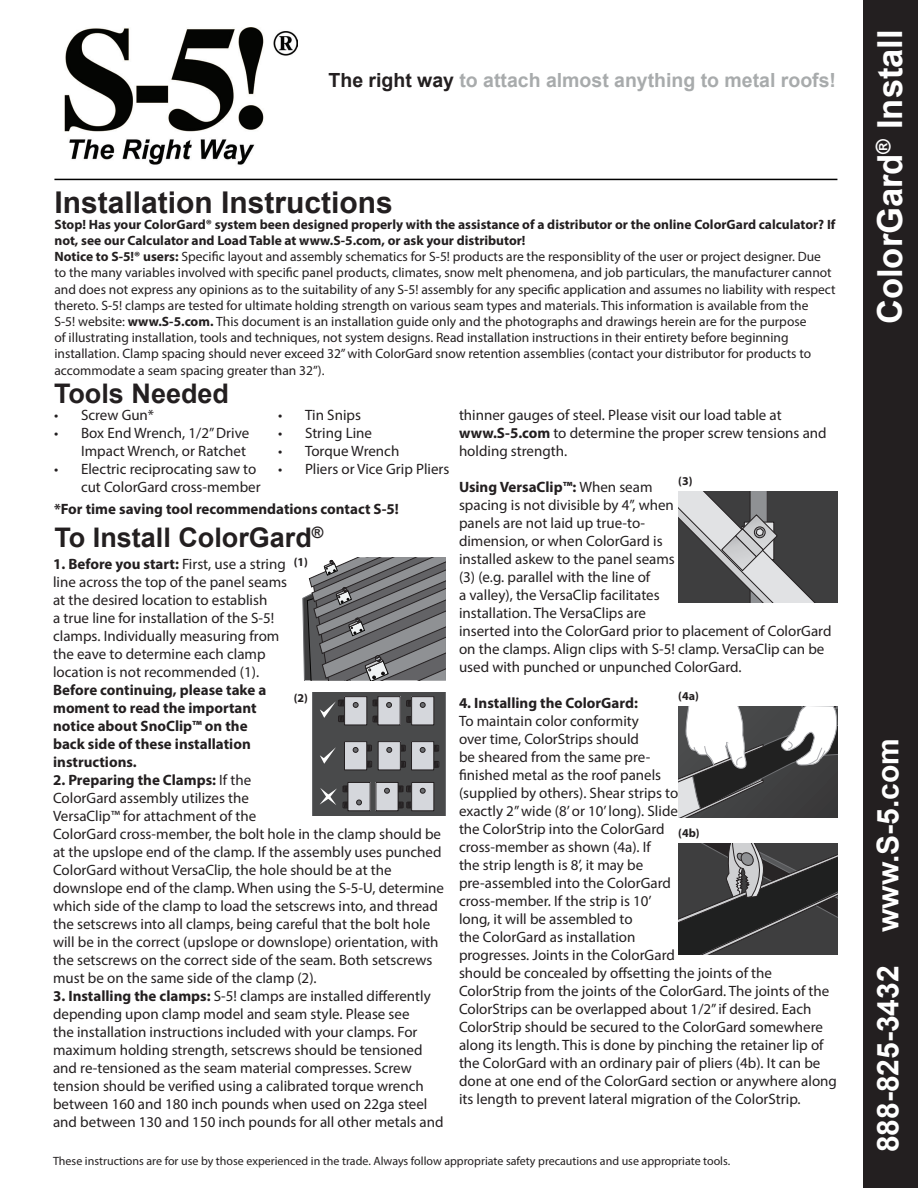
<style>
.page{position:relative;width:918px;height:1188px;background:#fff}
.page>*{position:absolute;margin:0;border:0;box-sizing:border-box;transform-origin:0 0}
.t1{font:700 34.5px "Arial";color:#fff}
.t2{font:700 30px "Arial";color:#231f20}
.t3{font:700 30px "Arial";color:#fff}
.t4{font:700 27px "Arial";color:#231f20}
.t5{font:700 19.5px "Arial";color:#a8abac}
.t6{font:15px/18px "Myriad Pro";color:#231f20}
.t7{font:700 15px/18px "Myriad Pro";color:#231f20}
.t8{font:13.5px/16.2px "Myriad Pro";color:#231f20}
.t9{font:12px "Myriad Pro";color:#231f20}
.t10{font:700 12px "Myriad Pro";color:#231f20}
.s1{color:#231f20}
.s2{font-weight:700}
</style>
<div class="page">
<svg style="left:303px;top:557px;width:143px;height:123px;background:#767679"></svg>
<img style="left:64px;top:27px;width:234px;height:138px">
<div style="left:864px;top:0;width:54px;height:1188px;background:#231f20"></div>
<hr style="left:54px;top:179px;width:783px;height:1px;background:#000">
<svg style="left:312px;top:693px;width:133px;height:123px;background:#727375"></svg>
<svg style="left:678px;top:706px;width:159px;height:112px"></svg>
<svg style="left:678px;top:843px;width:159px;height:111px;background:#404041"></svg>
<svg style="left:678px;top:492px;width:159px;height:111px;background:#707072"></svg>
<h3 class="t5" style="left:329px;top:68px;width:509px"><span class="s1">The right way</span> to attach almost anything to metal roofs!</h3>
<h2 class="t2" style="left:54px;top:182px;width:340px">Installation Instructions</h2>
<p class="t8" style="left:54px;top:216px;width:783px"><span class="s2">Stop! Has your ColorGard® system been designed properly with the assistance of a distributor or the online ColorGard calculator? If not, see our Calculator and Load Table at www.S-5.com, or ask your distributor!<br>Notice to S-5!® users:</span> Specific layout and assembly schematics for S-5! products are the responsiblity of the user or project designer. Due to the many variables involved with specific panel products, climates, snow melt phenomena, and job particulars, the manufacturer cannot and does not express any opinions as to the suitability of any S-5! assembly for any specific application and assumes no liability with respect thereto. S-5! clamps are tested for ultimate holding strength on various seam types and materials. This information is available from the<br>S-5! website: <span class="s2">www.S-5.com.</span> This document is an installation guide only and the photographs and drawings herein are for the purpose<br>of illustrating installation, tools and techniques, not system designs. Read installation instructions in their entirety before beginning installation. Clamp spacing should never exceed 32” with ColorGard snow retention assemblies (contact your distributor for products to accommodate a seam spacing greater than 32”).</p>
<h3 class="t4" style="left:54px;top:375px;width:177px">Tools Needed</h3>
<p class="t6" style="left:54px;top:405px;width:102px">• Screw Gun*</p>
<p class="t6" style="left:54px;top:423px;width:197px;text-align:right">• Box End Wrench, 1/2” Drive<br>Impact Wrench, or Ratchet</p>
<p class="t6" style="left:54px;top:459px;width:208px;text-align:right">• Electric reciprocating saw to cut ColorGard cross-member</p>
<p class="t6" style="left:459px;top:405px;width:369px">thinner gauges of steel. Please visit our load table at <span class="s2">www.S-5.com</span> to determine the proper screw tensions and holding strength.</p>
<p class="t6" style="left:459px;top:477px;width:374px"><span class="s2">Using VersaClip™:</span> When seam<br>spacing is not divisible by 4”, when<br>panels are not laid up true-to-<br>dimension, or when ColorGard is<br>installed askew to the panel seams<br>(3) (e.g. parallel with the line of<br>a valley), the VersaClip facilitates<br>installation. The VersaClips are<br>inserted into the ColorGard prior to placement of ColorGard on the clamps. Align clips with S-5! clamp. VersaClip can be used with punched or unpunched ColorGard.</p>
<p class="t7" style="left:459px;top:693px;width:180px">4. Installing the ColorGard:</p>
<p class="t6" style="left:459px;top:711px;width:379px">To maintain color conformity<br>over time, ColorStrips should<br>be sheared from the same pre-<br>finished metal as the roof panels<br>(supplied by others). Shear strips to<br>exactly 2” wide (8’ or 10’ long). Slide<br>the ColorStrip into the ColorGard<br>cross-member as shown (4a). If<br>the strip length is 8’, it may be<br>pre-assembled into the ColorGard<br>cross-member. If the strip is 10’<br>long, it will be assembled to<br>the ColorGard as installation<br>progresses. Joints in the ColorGard<br>should be concealed by offsetting the joints of the ColorStrip from the joints of the ColorGard. The joints of the ColorStrips can be overlapped about 1/2” if desired. Each ColorStrip should be secured to the ColorGard somewhere along its length. This is done by pinching the retainer lip of the ColorGard with an ordinary pair of pliers (4b). It can be done at one end of the ColorGard section or anywhere along its length to prevent lateral migration of the ColorStrip.</p>
<p class="t6" style="left:278px;top:405px;width:84px">• Tin Snips</p>
<p class="t6" style="left:278px;top:423px;width:96px">• String Line</p>
<p class="t6" style="left:278px;top:441px;width:123px">• Torque Wrench</p>
<p class="t6" style="left:278px;top:459px;width:173px">• Pliers or Vice Grip Pliers</p>
<p class="t7" style="left:54px;top:499px;width:346px">*For time saving tool recommendations contact S-5!</p>
<p class="t10" style="left:678px;top:473px;width:16px">(3)</p>
<h3 class="t4" style="left:54px;top:519px;width:271px">To Install ColorGard<sup>®</sup></h3>
<p class="t6" style="left:53px;top:554px;width:236px"><span class="s2">1. Before you start:</span> First, use a string line across the top of the panel seams at the desired location to establish<br>a true line for installation of the S-5! clamps. Individually measuring from the eave to determine each clamp location is not recommended (1).</p>
<p class="t7" style="left:53px;top:680px;width:215px">Before continuing, please take a moment to read the important notice about SnoClip™ on the back side of these installation instructions.</p>
<p class="t6" style="left:53px;top:770px;width:392px"><span class="s2">2. Preparing the Clamps:</span> If the<br>ColorGard assembly utilizes the<br>VersaClip™ for attachment of the<br>ColorGard cross-member, the bolt hole in the clamp should be at the upslope end of the clamp. If the assembly uses punched ColorGard without VersaClip, the hole should be at the downslope end of the clamp. When using the S-5-U, determine which side of the clamp to load the setscrews into, and thread the setscrews into all clamps, being careful that the bolt hole will be in the correct (upslope or downslope) orientation, with the setscrews on the correct side of the seam. Both setscrews must be on the same side of the clamp (2).</p>
<p class="t6" style="left:53px;top:986px;width:392px"><span class="s2">3. Installing the clamps:</span> S-5! clamps are installed differently depending upon clamp model and seam style. Please see<br>the installation instructions included with your clamps. For maximum holding strength, setscrews should be tensioned and re-tensioned as the seam material compresses. Screw tension should be verified using a calibrated torque wrench between 160 and 180 inch pounds when used on 22ga steel and between 130 and 150 inch pounds for all other metals and</p>
<p class="t10" style="left:294px;top:554px;width:16px">(1)</p>
<p class="t10" style="left:678px;top:688px;width:22px">(4a)</p>
<p class="t10" style="left:294px;top:690px;width:16px">(2)</p>
<p class="t10" style="left:678px;top:825px;width:23px">(4b)</p>
<p class="t9" style="left:53px;top:1153px;width:679px">These instructions are for use by those experienced in the trade. Always follow appropriate safety precautions and use appropriate tools.</p>
<h1 class="t1" style="left:867px;top:324px;width:296px;rotate:-90deg">ColorGard<sup>®</sup> Install</h1>
<h2 class="t3" style="left:868px;top:1152px;width:416px;rotate:-90deg">888-825-3432 www.S-5.com</h2>
</div>
